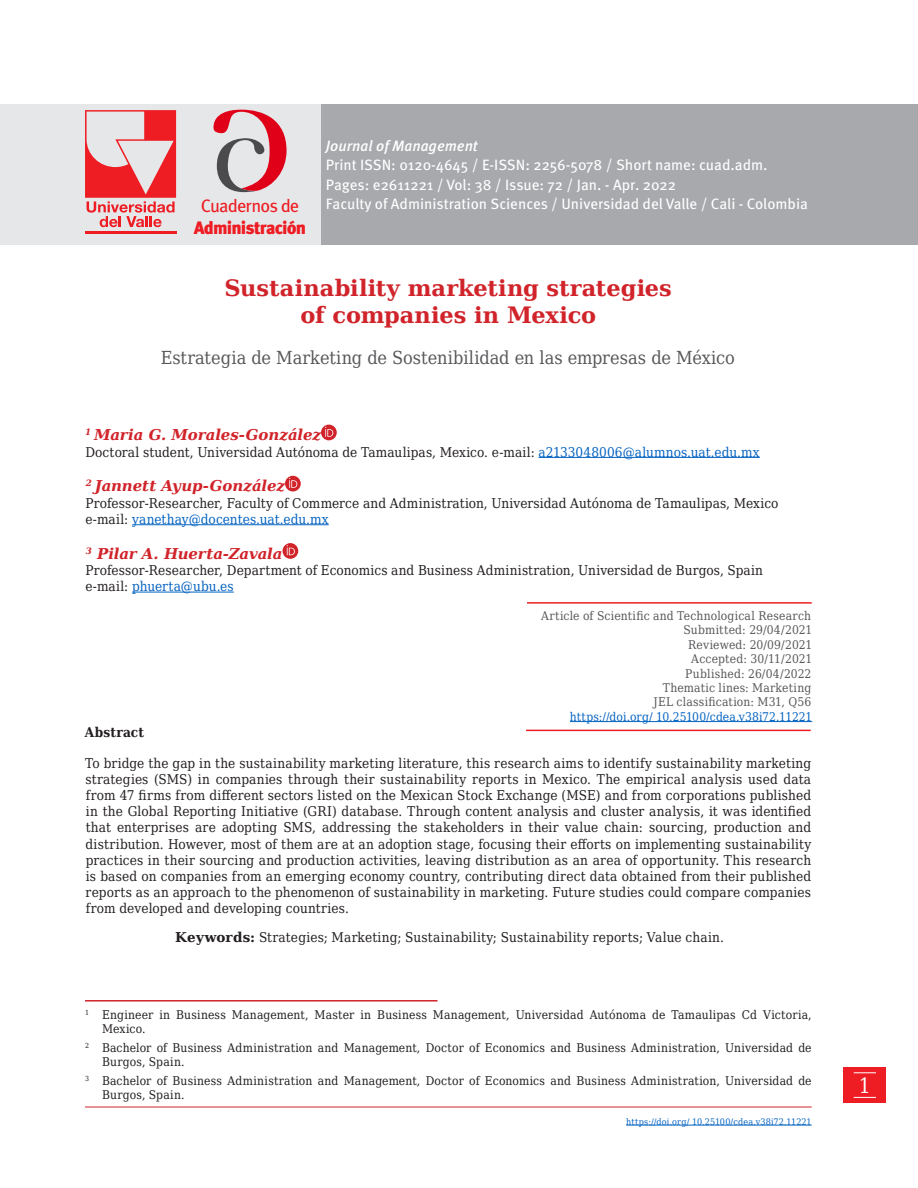
<style>
.page{position:relative;width:918px;height:1188px;background:#fff}
.page>*{position:absolute;margin:0;border:0;box-sizing:border-box;transform-origin:0 0}
.titulos-traducciones{font:700 22.5px/27px "DejaVu Serif";color:#d1232a;text-align:center}
.t1{font:21px "DejaVu Serif Condensed";color:#fff}
.titulos-traducciones-2{font:18px "DejaVu Serif Condensed";letter-spacing:-.005em;color:#57585a}
.t2{font:900 18px "Meta Pro";letter-spacing:-.05em;color:#ee1d23}
.t3{font:18px "Meta Pro";letter-spacing:-.05em;color:#ee1d23}
.t4{font:15px "Meta Pro";color:#fff}
.autor{font:italic 700 15px "DejaVu Serif";letter-spacing:-.01em;color:#d1232a}
.t5{font:italic 500 15px "Meta Pro";color:#fff}
.resumenes{font:13.5px/16.2px "DejaVu Serif Condensed";letter-spacing:.01em;color:#231f20;text-align:justify}
.info-autor{font:13.5px/16.2px "DejaVu Serif Condensed";letter-spacing:.005em;color:#231f20}
.fechas{font:700 13.5px "DejaVu Serif Condensed";letter-spacing:.015em;color:#231f20}
.pie-de-pagina_-_SIN{font:12px/14.4px "DejaVu Serif Condensed";letter-spacing:.015em;color:#231f20}
.fechas-2{font:12px "DejaVu Serif Condensed";letter-spacing:.01em;color:#57585a}
.pie-de-pagina{font:12px/14.4px "DejaVu Serif Condensed";letter-spacing:.015em;color:#231f20}
.info-autor-2{font:12px "DejaVu Serif Condensed";letter-spacing:.015em;color:#57585a}
.fechas-3{font:12px "DejaVu Serif Condensed";color:#0563c1}
.fechas-4{font:9px "DejaVu Serif Condensed";letter-spacing:.01em;color:#0563c1}
.s1{color:#0563c1}
.s2{font-family:"DejaVu Serif";font-weight:700}
</style>
<div class="page">
<div style="left:844px;top:1067px;width:42px;height:36px;background:#ee1d23"></div>
<svg style="left:854px;top:1072px;width:22px;height:1px"></svg>
<svg style="left:854px;top:1097px;width:22px;height:1px"></svg>
<hr style="left:85px;top:1107px;width:727px;height:1px;background:#d1232a">
<hr style="left:626px;top:1125px;width:186px;height:1px;background:#0563c1">
<hr style="left:538px;top:457px;width:222px;height:1px;background:#0563c1">
<hr style="left:132px;top:524px;width:197px;height:1px;background:#0563c1">
<hr style="left:132px;top:592px;width:102px;height:1px;background:#0563c1">
<hr style="left:570px;top:721px;width:242px;height:1px;background:#0563c1">
<svg style="left:321px;top:425px;width:16px;height:15px"></svg>
<svg style="left:325px;top:427px;width:8px;height:10px"></svg>
<div style="left:285px;top:476px;width:16px;height:15px;background:#d1232a;border-radius:50%"></div>
<svg style="left:289px;top:478px;width:8px;height:10px"></svg>
<svg style="left:283px;top:543px;width:15px;height:16px"></svg>
<svg style="left:287px;top:545px;width:8px;height:10px"></svg>
<hr style="left:85px;top:1000px;width:353px;height:2px;background:#d1232a">
<hr style="left:527px;top:602px;width:285px;height:2px;background:#ee1d23">
<hr style="left:526px;top:730px;width:285px;height:1px;background:#ee1d23">
<div style="left:320px;top:104px;width:598px;height:141px;background:#a8a9ad"></div>
<div style="left:0;top:104px;width:320px;height:141px;background:#e6e7e9"></div>
<hr style="left:85px;top:231px;width:91px;height:3px;background:#ee1d23">
<svg style="left:85px;top:110px;width:91px;height:117px"></svg>
<svg style="left:213px;top:110px;width:74px;height:82px"></svg>
<p class="t3" style="left:201px;top:195px;width:100px">Cuadernos de</p>
<p class="t2" style="left:194px;top:216px;width:114px">Administración</p>
<p class="t5" style="left:326px;top:136px;width:153px">Journal of Management</p>
<p class="t4" style="left:326px;top:156px;width:443px">Print ISSN: 0120-4645 / E-ISSN: 2256-5078 / Short name: cuad.adm.</p>
<p class="t4" style="left:326px;top:175px;width:352px">Pages: e2611221 / Vol: 38 / Issue: 72 / Jan. - Apr. 2022</p>
<p class="t4" style="left:326px;top:195px;width:483px">Faculty of Administration Sciences / Universidad del Valle / Cali - Colombia</p>
<p class="titulos-traducciones" style="left:225px;top:274px;width:449px">Sustainability marketing strategies of companies in Mexico</p>
<p class="titulos-traducciones-2" style="left:161px;top:344px;width:576px">Estrategia de Marketing de Sostenibilidad en las empresas de México</p>
<p class="autor" style="left:85px;top:423px;width:238px"><sup>1</sup> Maria G. Morales-González</p>
<p class="info-autor" style="left:85px;top:443px;width:676px">Doctoral student, Universidad Autónoma de Tamaulipas, Mexico. e-mail: <span class="s1">a2133048006@alumnos.uat.edu.mx</span></p>
<p class="autor" style="left:86px;top:474px;width:201px"><sup>2</sup> Jannett Ayup-González</p>
<p class="info-autor" style="left:85px;top:494px;width:695px">Professor-Researcher, Faculty of Commerce and Administration, Universidad Autónoma de Tamaulipas, Mexico e-mail: <span class="s1">yanethay@docentes.uat.edu.mx</span></p>
<p class="autor" style="left:86px;top:542px;width:198px"><sup>3</sup> Pilar A. Huerta-Zavala</p>
<p class="info-autor" style="left:85px;top:562px;width:679px">Professor-Researcher, Department of Economics and Business Administration, Universidad de Burgos, Spain e-mail: <span class="s1">phuerta@ubu.es</span></p>
<p class="info-autor-2" style="left:541px;top:607px;width:271px">Article of Scientific and Technological Research</p>
<p class="fechas-2" style="left:684px;top:621px;width:130px">Submitted: 29/04/2021</p>
<p class="fechas-2" style="left:688px;top:636px;width:126px">Reviewed: 20/09/2021</p>
<p class="fechas-2" style="left:691px;top:650px;width:122px">Accepted: 30/11/2021</p>
<p class="fechas-2" style="left:685px;top:664px;width:128px">Published: 26/04/2022</p>
<p class="fechas-2" style="left:663px;top:679px;width:150px">Thematic lines: Marketing</p>
<p class="fechas-2" style="left:653px;top:693px;width:159px">JEL classification: M31, Q56</p>
<p class="fechas-3" style="left:570px;top:708px;width:244px">https://doi.org/ 10.25100/cdea.v38i72.11221</p>
<p class="fechas" style="left:85px;top:722px;width:61px">Abstract</p>
<p class="resumenes" style="left:85px;top:754px;width:728px">To bridge the gap in the sustainability marketing literature, this research aims to identify sustainability marketing strategies (SMS) in companies through their sustainability reports in Mexico. The empirical analysis used data from 47 firms from different sectors listed on the Mexican Stock Exchange (MSE) and from corporations published in the Global Reporting Initiative (GRI) database. Through content analysis and cluster analysis, it was identified that enterprises are adopting SMS, addressing the stakeholders in their value chain: sourcing, production and distribution. However, most of them are at an adoption stage, focusing their efforts on implementing sustainability practices in their sourcing and production activities, leaving distribution as an area of opportunity. This research is based on companies from an emerging economy country, contributing direct data obtained from their published reports as an approach to the phenomenon of sustainability in marketing. Future studies could compare companies from developed and developing countries.</p>
<p class="resumenes" style="left:175px;top:929px;width:550px"><span class="s2">Keywords:</span> Strategies; Marketing; Sustainability; Sustainability reports; Value chain.</p>
<p class="pie-de-pagina" style="left:102px;top:1007px;width:711px;text-indent:-17px"><sup>1</sup> Engineer in Business Management, Master in Business Management, Universidad Autónoma de Tamaulipas Cd Victoria,<br>Mexico.</p>
<p class="pie-de-pagina_-_SIN" style="left:102px;top:1040px;width:711px;text-indent:-17px"><sup>2</sup> Bachelor of Business Administration and Management, Doctor of Economics and Business Administration, Universidad de<br>Burgos, Spain.</p>
<p class="pie-de-pagina_-_SIN" style="left:102px;top:1073px;width:711px;text-indent:-17px"><sup>3</sup> Bachelor of Business Administration and Management, Doctor of Economics and Business Administration, Universidad de<br>Burgos, Spain.</p>
<p class="fechas-4" style="left:626px;top:1115px;width:187px">https://doi.org/ 10.25100/cdea.v38i72.11221</p>
<p class="t1" style="left:859px;top:1069px;width:14px">1</p>
</div>
